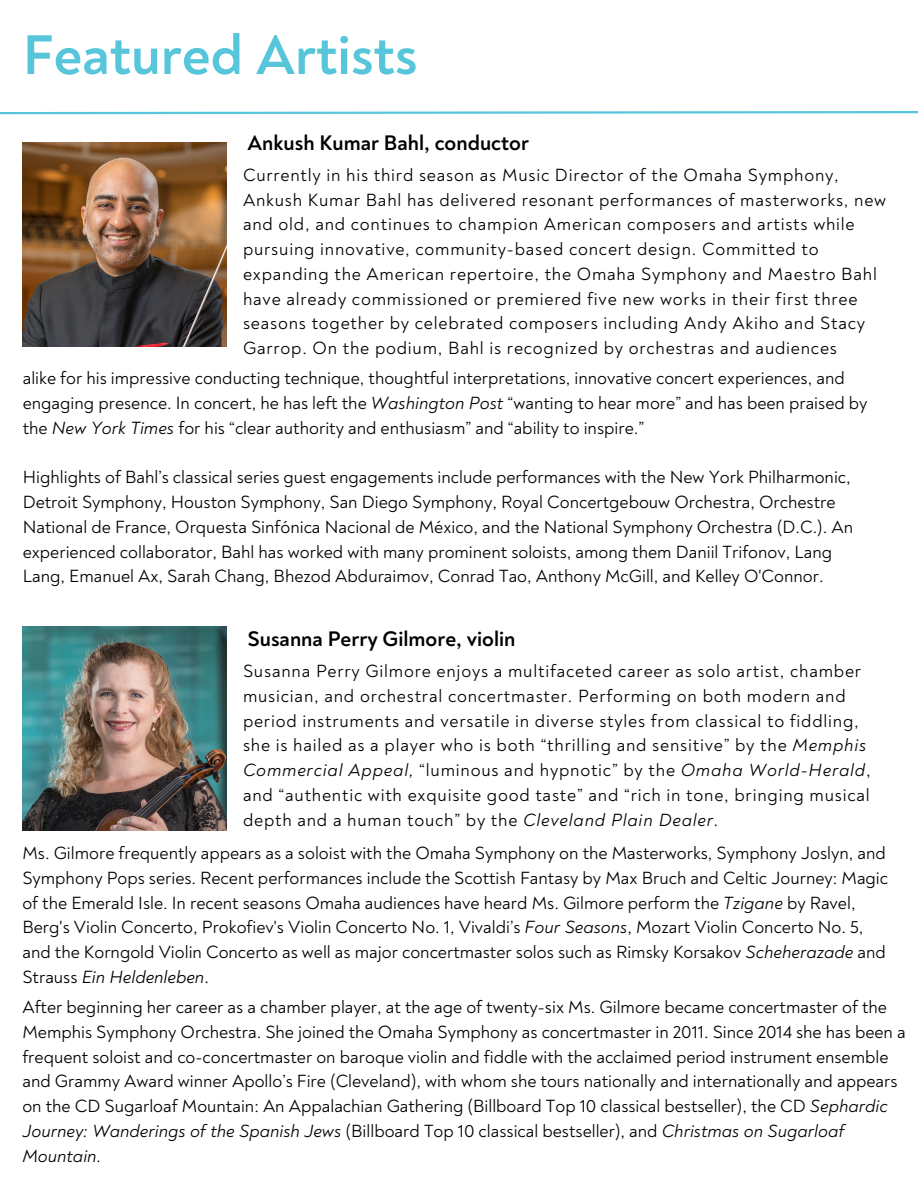
<style>
.page{position:relative;width:918px;height:1188px;background:#fff}
.page>*{position:absolute;margin:0;border:0;box-sizing:border-box;transform-origin:0 0}
.t1{font:700 57px "Noah";color:#58c6da}
.t2{font:700 21.45px "Noah";color:#000}
.t3{font:18px/24.8px "Noah";color:#000}
.t4{font:18px/24.8px "Noah";letter-spacing:.045em;color:#000}
.s1{font-style:italic}
</style>
<div class="page">
<svg style="left:0;top:111px;width:918px;height:4px"></svg>
<img style="left:23px;top:143px;width:204px;height:204px">
<img style="left:23px;top:627px;width:204px;height:204px">
<p class="t1" style="left:23px;top:21px;width:396px">Featured Artists</p>
<p class="t2" style="left:248px;top:130px;width:283px">Ankush Kumar Bahl, conductor</p>
<p class="t4" style="left:243px;top:163px;width:645px">Currently in his third season as Music Director of the Omaha Symphony, Ankush Kumar Bahl has delivered resonant performances of masterworks, new and old, and continues to champion American composers and artists while pursuing innovative, community-based concert design. Committed to expanding the American repertoire, the Omaha Symphony and Maestro Bahl have already commissioned or premiered five new works in their first three seasons together by celebrated composers including Andy Akiho and Stacy Garrop. On the podium, Bahl is recognized by orchestras and audiences</p>
<p class="t3" style="left:23px;top:366px;width:846px">alike for his impressive conducting technique, thoughtful interpretations, innovative concert experiences, and engaging presence. In concert, he has left the <span class="s1">Washington Post</span> “wanting to hear more” and has been praised by the <span class="s1">New York Times</span> for his “clear authority and enthusiasm” and “ability to inspire.”</p>
<p class="t3" style="left:23px;top:465px;width:832px">Highlights of Bahl’s classical series guest engagements include performances with the New York Philharmonic, Detroit Symphony, Houston Symphony, San Diego Symphony, Royal Concertgebouw Orchestra, Orchestre National de France, Orquesta Sinfónica Nacional de México, and the National Symphony Orchestra (D.C.). An experienced collaborator, Bahl has worked with many prominent soloists, among them Daniil Trifonov, Lang Lang, Emanuel Ax, Sarah Chang, Bhezod Abduraimov, Conrad Tao, Anthony McGill, and Kelley O'Connor.</p>
<p class="t2" style="left:248px;top:626px;width:269px">Susanna Perry Gilmore, violin</p>
<p class="t4" style="left:243px;top:659px;width:629px">Susanna Perry Gilmore enjoys a multifaceted career as solo artist, chamber musician, and orchestral concertmaster. Performing on both modern and period instruments and versatile in diverse styles from classical to fiddling, she is hailed as a player who is both “thrilling and sensitive” by the <span class="s1">Memphis Commercial Appeal,</span> “luminous and hypnotic” by the <span class="s1">Omaha World-Herald</span>, and “authentic with exquisite good taste” and “rich in tone, bringing musical depth and a human touch” by the <span class="s1">Cleveland Plain Dealer.</span></p>
<p class="t3" style="left:22px;top:841px;width:867px">Ms. Gilmore frequently appears as a soloist with the Omaha Symphony on the Masterworks, Symphony Joslyn, and Symphony Pops series. Recent performances include the Scottish Fantasy by Max Bruch and Celtic Journey: Magic of the Emerald Isle. In recent seasons Omaha audiences have heard Ms. Gilmore perform the <span class="s1">Tzigane</span> by Ravel, Berg's Violin Concerto, Prokofiev's Violin Concerto No. 1, Vivaldi’s <span class="s1">Four Seasons</span>, Mozart Violin Concerto No. 5, and the Korngold Violin Concerto as well as major concertmaster solos such as Rimsky Korsakov <span class="s1">Scheherazade</span> and Strauss <span class="s1">Ein Heldenleben</span>.</p>
<p class="t3" style="left:22px;top:995px;width:885px">After beginning her career as a chamber player, at the age of twenty-six Ms. Gilmore became concertmaster of the Memphis Symphony Orchestra. She joined the Omaha Symphony as concertmaster in 2011. Since 2014 she has been a frequent soloist and co-concertmaster on baroque violin and fiddle with the acclaimed period instrument ensemble and Grammy Award winner Apollo’s Fire (Cleveland), with whom she tours nationally and internationally and appears on the CD Sugarloaf Mountain: An Appalachian Gathering (Billboard Top 10 classical bestseller), the CD <span class="s1">Sephardic Journey: Wanderings of the Spanish Jews</span> (Billboard Top 10 classical bestseller), and <span class="s1">Christmas on Sugarloaf Mountain.</span></p>
</div>
